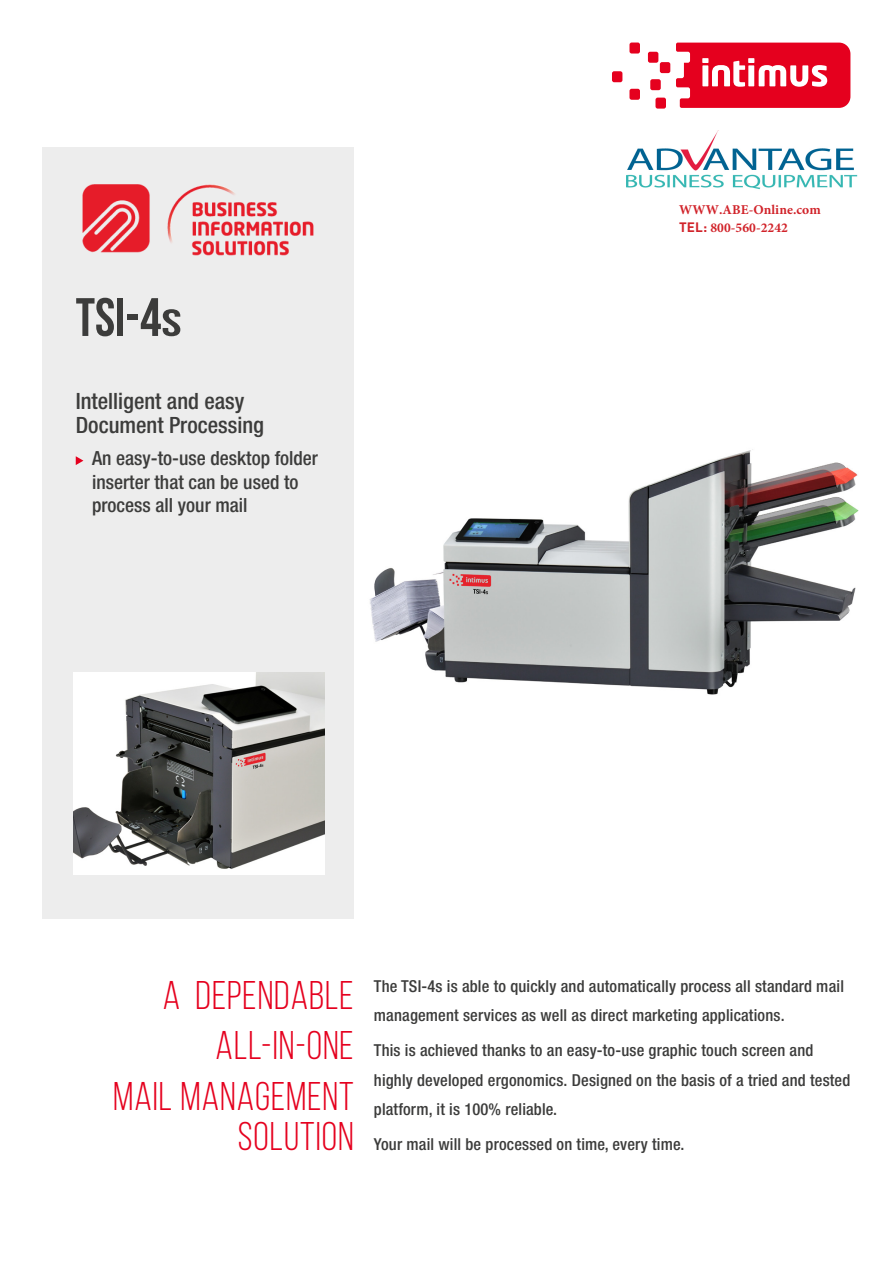
<style>
.page{position:relative;width:893px;height:1263px;background:#fff}
.page>*{position:absolute;margin:0;border:0;box-sizing:border-box;transform-origin:0 0}
.t1{font:700 54px "Bebas Neue";color:#3c3c3b}
.t2{font:40.05px/50.2px "Bebas Neue";letter-spacing:.025em;color:#e5001e;text-align:right}
.t3{font:500 condensed 22.5px/24px "Helvetica Neue LT Std";color:#3c3c3b}
.t4{font:500 condensed 19.5px/23.4px "Helvetica Neue LT Std";color:#3c3c3b}
.t5{font:500 condensed 16.5px/29.1px "Helvetica Neue LT Std";letter-spacing:.01em;color:#3c3c3b}
.t6{font:700 13.5px/17.5px "Minion Pro";letter-spacing:.005em;color:#d1232a}
.s1{font-size:37.8px}
.s2{font-family:"DIN"}
</style>
<div class="page">
<div style="left:43px;top:147px;width:311px;height:772px;background:#ededed"></div>
<svg style="left:612px;top:43px;width:238px;height:66px"></svg>
<img style="left:82px;top:184px;width:232px;height:72px">
<img style="left:369px;top:449px;width:490px;height:246px">
<img style="left:74px;top:672px;width:250px;height:202px">
<svg style="left:76px;top:456px;width:7px;height:9px"></svg>
<img style="left:626px;top:131px;width:232px;height:59px">
<h1 class="t1" style="left:76px;top:288px;width:107px">TSI-4<span class="s1">s</span></h1>
<h3 class="t3" style="left:76px;top:389px;width:190px">Intelligent and easy<br>Document Processing</h3>
<p class="t4" style="left:92px;top:446px;width:228px">An easy-to-use desktop folder inserter that can be used to process all your mail</p>
<p class="t6" style="left:679px;top:201px;width:143px">WWW.ABE-Online.com<br><span class="s2">TEL:</span> 800-560-2242</p>
<h2 class="t2" style="left:113px;top:970px;width:242px">A DEPENDABLE<br>ALL-IN-ONE<br>MAIL MANAGEMENT</h2>
<h2 class="t2" style="left:238px;top:1110px;width:117px">SOLUTION</h2>
<p class="t5" style="left:374px;top:971px;width:472px">The TSI-4s is able to quickly and automatically process all standard mail management services as well as direct marketing applications.</p>
<p class="t5" style="left:374px;top:1036px;width:478px">This is achieved thanks to an easy-to-use graphic touch screen and highly developed ergonomics. Designed on the basis of a tried and tested platform, it is 100% reliable.</p>
<p class="t5" style="left:374px;top:1129px;width:312px">Your mail will be processed on time, every time.</p>
</div>
